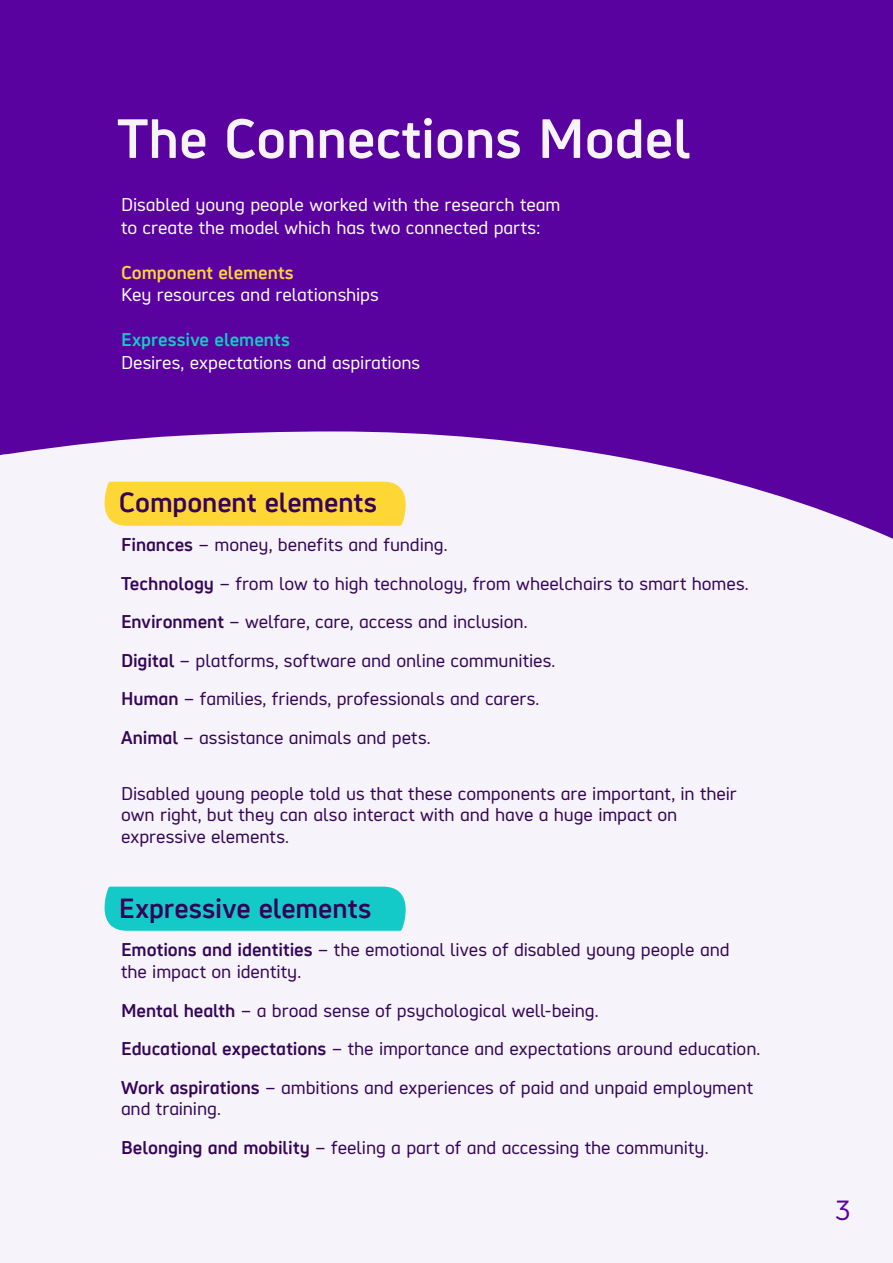
<style>
.page{position:relative;width:893px;height:1263px;background:#fff}
.page>*{position:absolute;margin:0;border:0;box-sizing:border-box;transform-origin:0 0}
.t1{font:700 54px "Hargreaves";color:#f6f3fa}
.t2{font:700 27px "Hargreaves";letter-spacing:-.005em;color:#340458}
.t3{font:27px "Hargreaves";color:#59029f}
.t4{font:18px/21.6px "Hargreaves";letter-spacing:-.005em;color:#340458}
.t5{font:18px/22.5px "Hargreaves";color:#fff}
.s1{font-weight:700;color:#fed636}
.s2{font-weight:700;color:#14cac9}
.s3{font-weight:700}
</style>
<div class="page">
<div style="left:0;top:0;width:893px;height:564px;background:#59029f"></div>
<div style="left:0;top:431px;width:893px;height:832px;background:#f6f3fa"></div>
<div style="left:105px;top:482px;width:301px;height:44px;background:#fed636"></div>
<div style="left:105px;top:887px;width:301px;height:44px;background:#14cac9"></div>
<h1 class="t1" style="left:117px;top:104px;width:574px">The Connections Model</h1>
<p class="t5" style="left:121px;top:193px;width:441px">Disabled young people worked with the research team to create the model which has two connected parts:</p>
<p class="t5" style="left:121px;top:261px;width:259px"><span class="s1">Component elements<br></span>Key resources and relationships</p>
<p class="t5" style="left:121px;top:328px;width:301px"><span class="s2">Expressive elements<br></span>Desires, expectations and aspirations</p>
<h2 class="t2" style="left:119px;top:485px;width:260px">Component elements</h2>
<p class="t4" style="left:121px;top:533px;width:328px"><span class="s3">Finances</span> – money, benefits and funding.</p>
<p class="t4" style="left:121px;top:572px;width:629px"><span class="s3">Technology</span> – from low to high technology, from wheelchairs to smart homes.</p>
<p class="t4" style="left:121px;top:611px;width:408px"><span class="s3">Environment</span> – welfare, care, access and inclusion.</p>
<p class="t4" style="left:121px;top:649px;width:436px"><span class="s3">Digital</span> – platforms, software and online communities.</p>
<p class="t4" style="left:121px;top:688px;width:420px"><span class="s3">Human</span> – families, friends, professionals and carers.</p>
<p class="t4" style="left:121px;top:727px;width:311px"><span class="s3">Animal</span> – assistance animals and pets.</p>
<p class="t4" style="left:121px;top:782px;width:617px">Disabled young people told us that these components are important, in their own right, but they can also interact with and have a huge impact on expressive elements.</p>
<h2 class="t2" style="left:119px;top:891px;width:254px">Expressive elements</h2>
<p class="t4" style="left:121px;top:939px;width:610px"><span class="s3">Emotions and identities</span> – the emotional lives of disabled young people and the impact on identity.</p>
<p class="t4" style="left:121px;top:999px;width:479px"><span class="s3">Mental health</span> – a broad sense of psychological well-being.</p>
<p class="t4" style="left:121px;top:1038px;width:641px"><span class="s3">Educational expectations</span> – the importance and expectations around education.</p>
<p class="t4" style="left:121px;top:1076px;width:633px"><span class="s3">Work aspirations</span> – ambitions and experiences of paid and unpaid employment and training.</p>
<p class="t4" style="left:121px;top:1137px;width:589px"><span class="s3">Belonging and mobility</span> – feeling a part of and accessing the community.</p>
<p class="t3" style="left:835px;top:1194px;width:17px">3</p>
</div>
